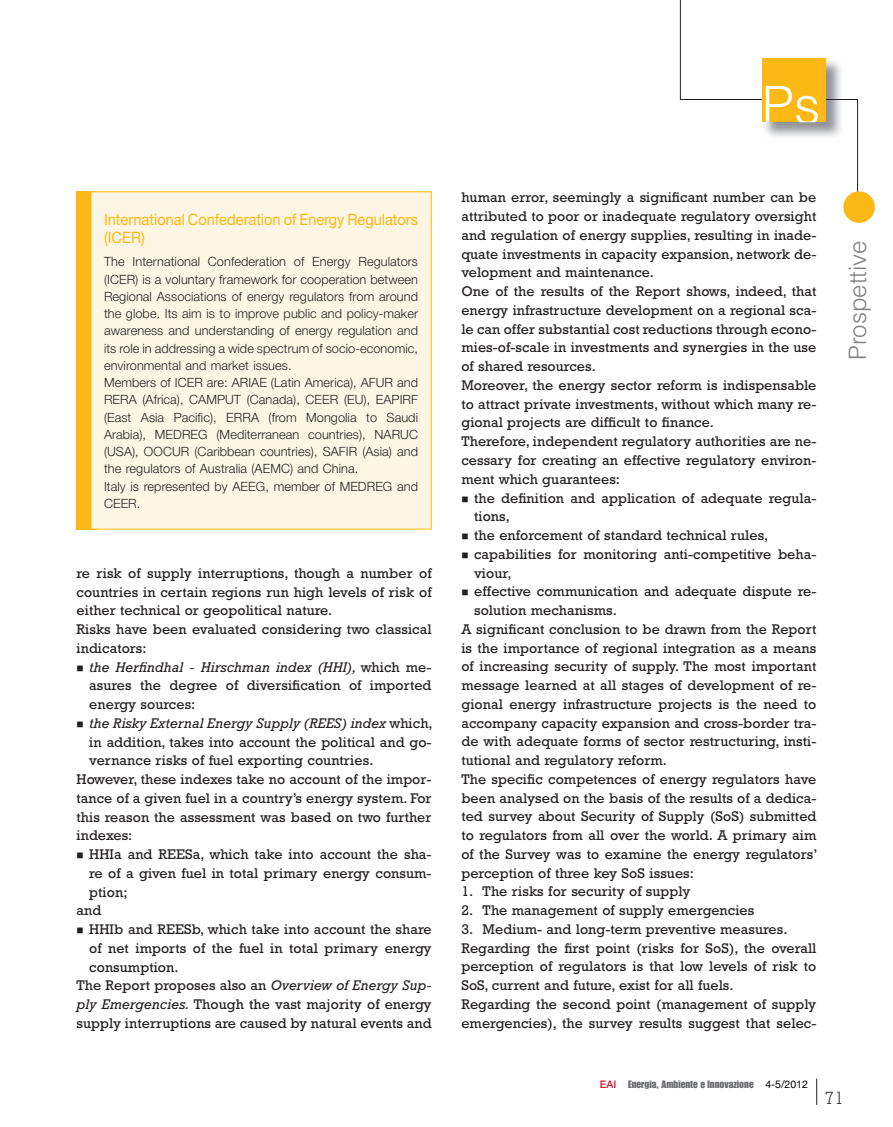
<style>
.page{position:relative;width:893px;height:1127px;background:#fff}
.page>*{position:absolute;margin:0;border:0;box-sizing:border-box;transform-origin:0 0}
.t1{font:300 24px "Helvetica";color:#808285}
.t2{font:300 18px "Rockwell";color:#231f20}
.t3{font:15.75px/17.2px "Helvetica Neue";color:#fcb814;scale:.93 1}
.t4{font:14.25px/18.8px "Rockwell";letter-spacing:.005em;color:#231f20}
.t5{font:italic 14.25px "Rockwell";letter-spacing:.005em;color:#231f20}
.t6{font:300 12.75px/17.2px "Helvetica Neue";letter-spacing:.005em;color:#231f20}
.t7{font:10.5px "Impact";color:#6c6d70}
.s1{font-style:normal}
.s2{font-style:italic}
.s3{font-family:"Helvetica Neue";font-weight:500;color:#d7162e}
.s4{font-family:"Helvetica Neue";color:#000002}
</style>
<div class="page">
<hr style="left:680px;top:0;width:1px;height:99px;background:#231f20">
<hr style="left:680px;top:99px;width:177px;height:1px;background:#231f20">
<hr style="left:857px;top:100px;width:1px;height:117px;background:#231f20">
<img style="left:762px;top:58px;width:79px;height:79px">
<img style="left:762px;top:99px;width:79px;height:1px">
<div style="left:763px;top:58px;width:63px;height:64px;background:#fcb814"></div>
<div style="left:843px;top:191px;width:32px;height:32px;background:#fcb814;border-radius:50%"></div>
<svg style="left:766px;top:86px;width:52px;height:36px"></svg>
<svg style="left:816px;top:1078px;width:1px;height:27px"></svg>
<div style="left:77px;top:191px;width:21px;height:338px;background:#fcb814"></div>
<div style="left:91px;top:192px;width:340px;height:337px;background:#fef6e5"></div>
<div style="left:91px;top:191px;width:341px;height:338px;border:1px solid #fcb814"></div>
<p class="t3" style="left:104px;top:213px;width:339px">International Confederation of Energy Regulators (ICER)</p>
<p class="t6" style="left:104px;top:254px;width:316px">The International Confederation of Energy Regulators (ICER) is a voluntary framework for cooperation between Regional Associations of energy regulators from around the globe. Its aim is to improve public and policy-maker awareness and understanding of energy regulation and its role in addressing a wide spectrum of socio-economic, environmental and market issues.<br>Members of ICER are: ARIAE (Latin America), AFUR and RERA (Africa), CAMPUT (Canada), CEER (EU), EAPIRF (East Asia Pacific), ERRA (from Mongolia to Saudi Arabia), MEDREG (Mediterranean countries), NARUC (USA), OOCUR (Caribbean countries), SAFIR (Asia) and the regulators of Australia (AEMC) and China.<br>Italy is represented by AEEG, member of MEDREG and CEER.</p>
<p class="t4" style="left:77px;top:565px;width:356px">re risk of supply interruptions, though a number of countries in certain regions run high levels of risk of either technical or geopolitical nature.<br>Risks have been evaluated considering two classical indicators:</p>
<p class="t5" style="left:89px;top:662px;width:344px">the Herfindhal - Hirschman index (HHI), <span class="s1">which me-</span></p>
<p class="t4" style="left:89px;top:677px;width:344px">asures the degree of diversification of imported</p>
<p class="t4" style="left:89px;top:696px;width:108px">energy sources:</p>
<p class="t5" style="left:89px;top:718px;width:345px">the Risky External Energy Supply (REES) index <span class="s1">which,</span></p>
<p class="t4" style="left:89px;top:734px;width:344px">in addition, takes into account the political and go-</p>
<p class="t4" style="left:89px;top:752px;width:286px">vernance risks of fuel exporting countries.</p>
<p class="t4" style="left:77px;top:771px;width:357px">However, these indexes take no account of the impor-</p>
<p class="t4" style="left:77px;top:790px;width:356px">tance of a given fuel in a country’s energy system. For</p>
<p class="t4" style="left:77px;top:809px;width:356px">this reason the assessment was based on two further</p>
<p class="t4" style="left:77px;top:827px;width:57px">indexes:</p>
<p class="t4" style="left:89px;top:846px;width:344px">HHIa and REESa, which take into account the sha-</p>
<p class="t4" style="left:89px;top:865px;width:344px">re of a given fuel in total primary energy consum-</p>
<p class="t4" style="left:89px;top:884px;width:40px">ption;</p>
<p class="t4" style="left:77px;top:902px;width:26px">and</p>
<p class="t4" style="left:89px;top:921px;width:344px">HHIb and REESb, which take into account the share</p>
<p class="t4" style="left:89px;top:940px;width:344px">of net imports of the fuel in total primary energy</p>
<p class="t4" style="left:89px;top:959px;width:91px">consumption.</p>
<p class="t4" style="left:77px;top:977px;width:357px">The Report proposes also an <span class="s2">Overview of Energy Sup-</span></p>
<p class="t4" style="left:77px;top:996px;width:357px"><span class="s2">ply Emergencies.</span> Though the vast majority of energy</p>
<p class="t4" style="left:77px;top:1015px;width:357px">supply interruptions are caused by natural events and</p>
<p class="t4" style="left:461px;top:190px;width:356px">human error, seemingly a significant number can be attributed to poor or inadequate regulatory oversight and regulation of energy supplies, resulting in inade&shy;quate investments in capacity expansion, network de&shy;velopment and maintenance.<br>One of the results of the Report shows, indeed, that energy infrastructure development on a regional sca&shy;le can offer substantial cost reductions through econo&shy;mies-of-scale in investments and synergies in the use of shared resources.<br>Moreover, the energy sector reform is indispensable to attract private investments, without which many re&shy;gional projects are difficult to finance.<br>Therefore, independent regulatory authorities are ne&shy;cessary for creating an effective regulatory environ&shy;ment which guarantees:</p>
<p class="t4" style="left:474px;top:490px;width:344px">the definition and application of adequate regula-</p>
<p class="t4" style="left:474px;top:508px;width:37px">tions,</p>
<p class="t4" style="left:474px;top:527px;width:296px">the enforcement of standard technical rules,</p>
<p class="t4" style="left:474px;top:546px;width:344px">capabilities for monitoring anti-competitive beha-</p>
<p class="t4" style="left:474px;top:565px;width:39px">viour,</p>
<p class="t4" style="left:474px;top:583px;width:344px">effective communication and adequate dispute re-</p>
<p class="t4" style="left:474px;top:602px;width:144px">solution mechanisms.</p>
<p class="t4" style="left:461px;top:621px;width:356px">A significant conclusion to be drawn from the Report</p>
<p class="t4" style="left:461px;top:640px;width:356px">is the importance of regional integration as a means</p>
<p class="t4" style="left:461px;top:658px;width:356px">of increasing security of supply. The most important</p>
<p class="t4" style="left:461px;top:677px;width:357px">message learned at all stages of development of re-</p>
<p class="t4" style="left:461px;top:696px;width:357px">gional energy infrastructure projects is the need to</p>
<p class="t4" style="left:461px;top:715px;width:357px">accompany capacity expansion and cross-border tra-</p>
<p class="t4" style="left:461px;top:733px;width:357px">de with adequate forms of sector restructuring, insti-</p>
<p class="t4" style="left:461px;top:752px;width:207px">tutional and regulatory reform.</p>
<p class="t4" style="left:461px;top:771px;width:357px">The specific competences of energy regulators have</p>
<p class="t4" style="left:461px;top:790px;width:357px">been analysed on the basis of the results of a dedica-</p>
<p class="t4" style="left:461px;top:808px;width:357px">ted survey about Security of Supply (SoS) submitted</p>
<p class="t4" style="left:461px;top:827px;width:357px">to regulators from all over the world. A primary aim</p>
<p class="t4" style="left:461px;top:846px;width:358px">of the Survey was to examine the energy regulators’</p>
<p class="t4" style="left:461px;top:865px;width:234px">perception of three key SoS issues:</p>
<p class="t4" style="left:461px;top:883px;width:231px">1. The risks for security of supply</p>
<p class="t4" style="left:461px;top:902px;width:294px">2. The management of supply emergencies</p>
<p class="t4" style="left:461px;top:921px;width:357px">3. Medium- and long-term preventive measures.<br>Regarding the first point (risks for SoS), the overall perception of regulators is that low levels of risk to SoS, current and future, exist for all fuels.<br>Regarding the second point (management of supply emergencies), the survey results suggest that selec-</p>
<h1 class="t1" style="left:849px;top:360px;width:121px;rotate:-90deg">Prospettive</h1>
<p class="t7" style="left:600px;top:1080px;width:210px"><span class="s3">EAI</span> Energia, Ambiente e Innovazione <span class="s4">4-5/2012</span></p>
<p class="t2" style="left:825px;top:1091px;width:21px">71</p>
</div>
